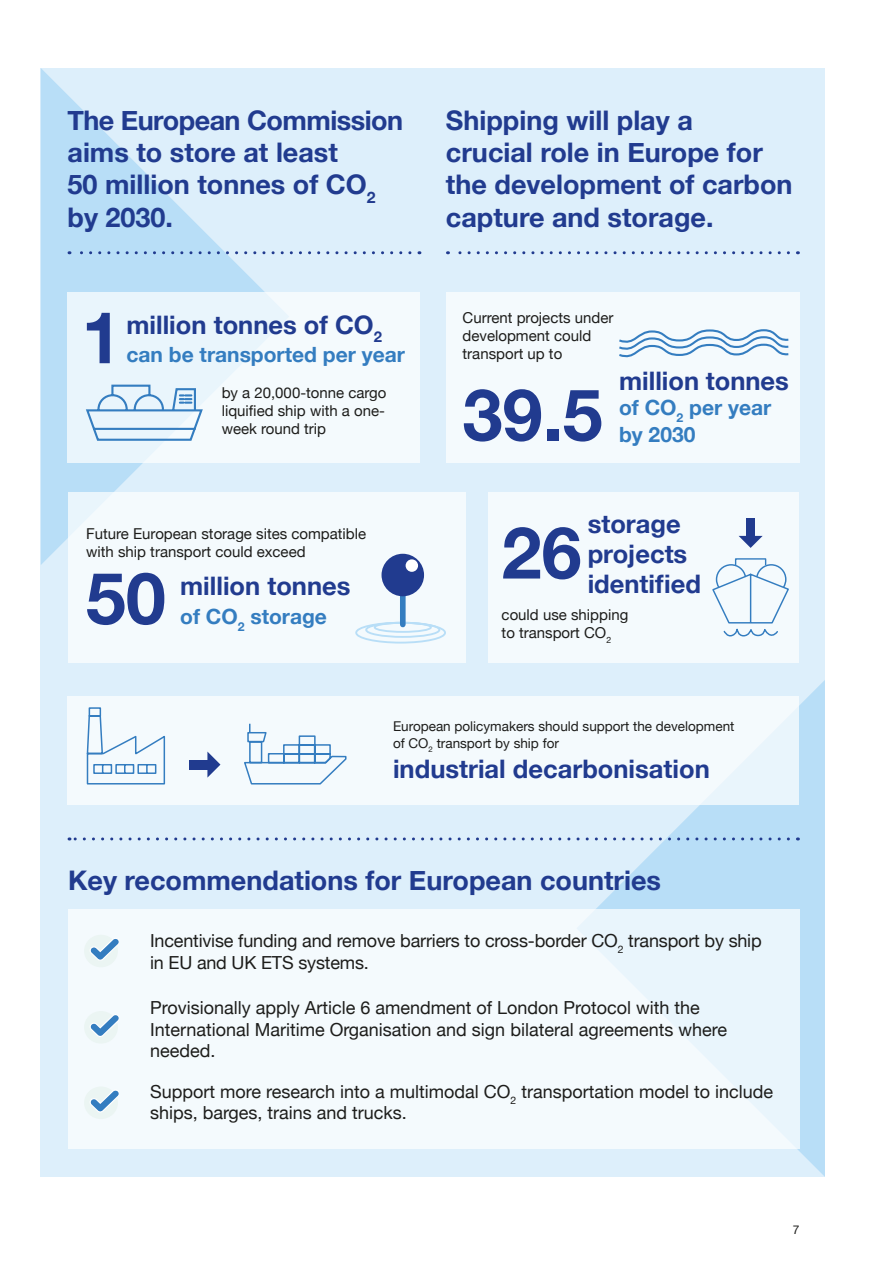
<style>
.page{position:relative;width:893px;height:1263px;background:#fff}
.page>*{position:absolute;margin:0;border:0;box-sizing:border-box;transform-origin:0 0}
.t1{font:700 72px "Helvetica Neue";color:#213b8f}
.t2{font:700 27px/32.4px "Helvetica Neue";color:#213b8f}
.t3{font:700 25.5px/30px "Helvetica Neue";color:#213b8f}
.t4{font:700 21px/27px "Helvetica Neue";color:#347dc0}
.t5{font:18px/21.6px "Helvetica Neue";color:#1d1d1b}
.t6{font:15px/18px "Helvetica Neue";color:#1d1d1b}
.t7{font:13.5px/16.2px "Helvetica Neue";color:#1d1d1b}
.t8{font:12px "Helvetica Neue";color:#1d1d1b}
</style>
<div class="page">
<div style="left:41px;top:68px;width:784px;height:1109px;background:#ddeffb"></div>
<svg style="left:41px;top:68px;width:248px;height:497px"></svg>
<svg style="left:576px;top:680px;width:249px;height:497px;fill:#b8def7"></svg>
<div style="left:68px;top:293px;width:352px;height:170px;background:#f4fafd"></div>
<div style="left:446px;top:293px;width:353px;height:170px;background:#f4fafd"></div>
<div style="left:68px;top:492px;width:397px;height:170px;background:#f4fafd"></div>
<div style="left:68px;top:696px;width:731px;height:108px;background:#f4fafd"></div>
<div style="left:488px;top:492px;width:311px;height:170px;background:#f4fafd"></div>
<div style="left:68px;top:909px;width:731px;height:239px;background:#f4fafd"></div>
<div style="left:84px;top:935px;width:34px;height:32px;background:#ebf5f3;border-radius:50%"></div>
<svg style="left:90px;top:939px;width:29px;height:21px"></svg>
<div style="left:84px;top:1011px;width:34px;height:32px;background:#ebf5f3;border-radius:50%"></div>
<svg style="left:90px;top:1014px;width:29px;height:23px"></svg>
<div style="left:84px;top:1086px;width:34px;height:33px;background:#ebf5f3;border-radius:50%"></div>
<svg style="left:90px;top:1090px;width:29px;height:23px"></svg>
<svg style="left:84px;top:384px;width:120px;height:58px"></svg>
<svg style="left:69px;top:251px;width:341px;height:3px"></svg>
<svg style="left:69px;top:837px;width:719px;height:3px"></svg>
<svg style="left:447px;top:251px;width:341px;height:3px"></svg>
<svg style="left:619px;top:329px;width:170px;height:29px"></svg>
<svg style="left:86px;top:707px;width:80px;height:78px"></svg>
<svg style="left:244px;top:723px;width:103px;height:62px"></svg>
<div style="left:189px;top:760px;width:23px;height:9px;background:#213b8f"></div>
<svg style="left:207px;top:751px;width:13px;height:27px"></svg>
<div style="left:374px;top:622px;width:58px;height:11px;border:2px solid #b8def7;border-radius:50%"></div>
<div style="left:365px;top:622px;width:75px;height:16px;border:2px solid #b8def7;border-radius:50%"></div>
<div style="left:355px;top:622px;width:91px;height:21px;border:2px solid #b8def7;border-radius:50%"></div>
<div style="left:400px;top:562px;width:6px;height:62px;background:#347dc0"></div>
<div style="left:382px;top:554px;width:42px;height:42px;background:#213b8f;border-radius:50%"></div>
<div style="left:406px;top:559px;width:12px;height:13px;background:#fff;border-radius:50%"></div>
<svg style="left:712px;top:563px;width:77px;height:74px"></svg>
<div style="left:746px;top:518px;width:9px;height:22px;background:#213b8f"></div>
<svg style="left:739px;top:536px;width:24px;height:12px"></svg>
<div style="left:735px;top:558px;width:31px;height:8px;border:1px solid #347dc0"></div>
<h2 class="t2" style="left:68px;top:105px;width:337px">The European Commission aims to store at least<br>50 million tonnes of CO<sub>2 </sub>by 2030.</h2>
<h2 class="t2" style="left:446px;top:105px;width:348px">Shipping will play a<br>crucial role in Europe for the development of carbon capture and storage.</h2>
<h1 class="t1" style="left:82px;top:281px;width:42px">1</h1>
<h3 class="t3" style="left:126px;top:310px;width:257px">million tonnes of CO<sub>2</sub></h3>
<p class="t4" style="left:126px;top:342px;width:280px">can be transported per year</p>
<p class="t6" style="left:222px;top:384px;width:166px;text-align:justify">by a 20,000-tonne cargo liquified ship with a one&shy;week round trip</p>
<p class="t6" style="left:86px;top:525px;width:282px">Future European storage sites compatible with ship transport could exceed</p>
<h3 class="t3" style="left:180px;top:572px;width:172px">million tonnes</h3>
<p class="t4" style="left:180px;top:603px;width:148px">of CO<sub>2</sub> storage</p>
<h1 class="t1" style="left:86px;top:542px;width:82px">50</h1>
<p class="t6" style="left:463px;top:310px;width:152px">Current projects under development could transport up to</p>
<h1 class="t1" style="left:462px;top:358px;width:142px">39.5</h1>
<h3 class="t3" style="left:619px;top:366px;width:171px">million tonnes</h3>
<p class="t4" style="left:619px;top:395px;width:154px">of CO<sub>2</sub> per year by 2030</p>
<h1 class="t1" style="left:502px;top:496px;width:82px">26</h1>
<h3 class="t3" style="left:588px;top:510px;width:101px">storage projects</h3>
<h3 class="t3" style="left:588px;top:570px;width:115px">identified</h3>
<p class="t6" style="left:502px;top:607px;width:128px">could use shipping to transport CO<sub>2</sub></p>
<p class="t7" style="left:393px;top:719px;width:343px">European policymakers should support the development of CO<sub>2</sub> transport by ship for</p>
<h3 class="t3" style="left:393px;top:755px;width:318px">industrial decarbonisation</h3>
<h2 class="t2" style="left:68px;top:865px;width:594px">Key recommendations for European countries</h2>
<p class="t5" style="left:150px;top:931px;width:613px">Incentivise funding and remove barriers to cross-border CO<sub>2</sub> transport by ship in EU and UK ETS systems.</p>
<p class="t5" style="left:150px;top:998px;width:578px">Provisionally apply Article 6 amendment of London Protocol with the<br>International Maritime Organisation and sign bilateral agreements where needed.</p>
<p class="t5" style="left:150px;top:1081px;width:625px">Support more research into a multimodal CO<sub>2</sub> transportation model to include ships, barges, trains and trucks.</p>
<p class="t8" style="left:793px;top:1221px;width:8px">7</p>
</div>
